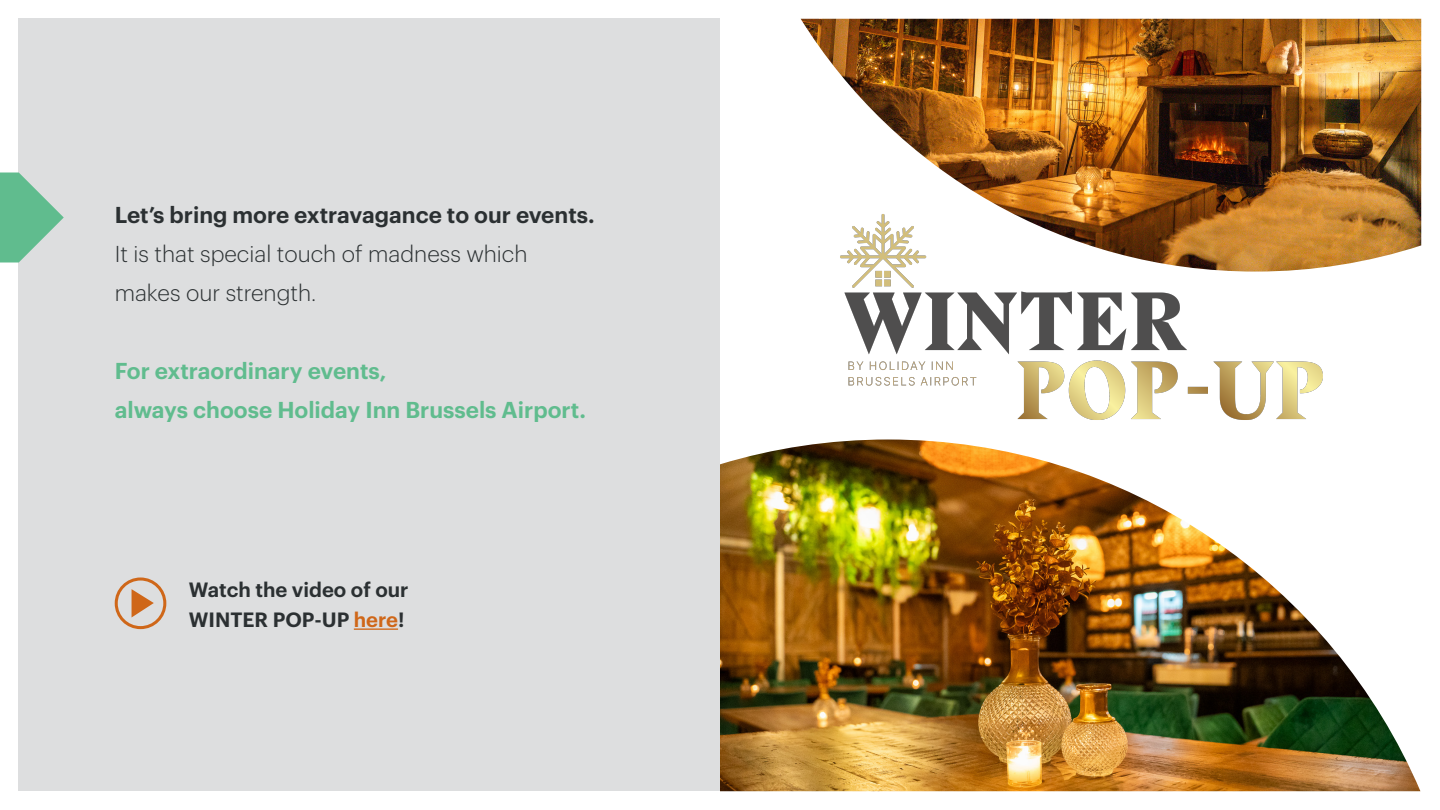
<style>
.page{position:relative;width:1440px;height:810px;background:#fff}
.page>*{position:absolute;margin:0;border:0;box-sizing:border-box;transform-origin:0 0}
.t1{font:600 22.5px "Graphik Trial";color:#60bc8e}
.t2{font:300 22.5px "Graphik Trial";color:#2b3032}
.t3{font:600 22.5px "Graphik Trial";color:#2b3032}
.t4{font:600 20.25px "Graphik Trial";color:#2b3032}
.s1{color:#cf6719}
</style>
<div class="page">
<img style="left:720px;top:440px;width:700px;height:351px">
<img style="left:801px;top:19px;width:620px;height:248px">
<img style="left:838px;top:212px;width:488px;height:208px">
<div style="left:19px;top:19px;width:701px;height:772px;background:#dddedf"></div>
<hr style="left:354px;top:628px;width:44px;height:2px;background:#cf6719">
<svg style="left:0;top:173px;width:64px;height:90px"></svg>
<div style="left:115px;top:577px;width:51px;height:52px;border:3px solid #cf6719;border-radius:50%"></div>
<svg style="left:132px;top:589px;width:22px;height:28px"></svg>
<p class="t3" style="left:115px;top:206px;width:482px">Let’s bring more extravagance to our events.</p>
<p class="t2" style="left:115px;top:244px;width:414px">It is that special touch of madness which</p>
<p class="t2" style="left:115px;top:283px;width:203px">makes our strength.</p>
<p class="t1" style="left:115px;top:362px;width:273px">For extraordinary events,</p>
<p class="t1" style="left:115px;top:401px;width:473px">always choose Holiday Inn Brussels Airport.</p>
<p class="t4" style="left:189px;top:581px;width:221px">Watch the video of our</p>
<p class="t4" style="left:189px;top:612px;width:217px">WINTER POP-UP <span class="s1">here</span>!</p>
</div>
